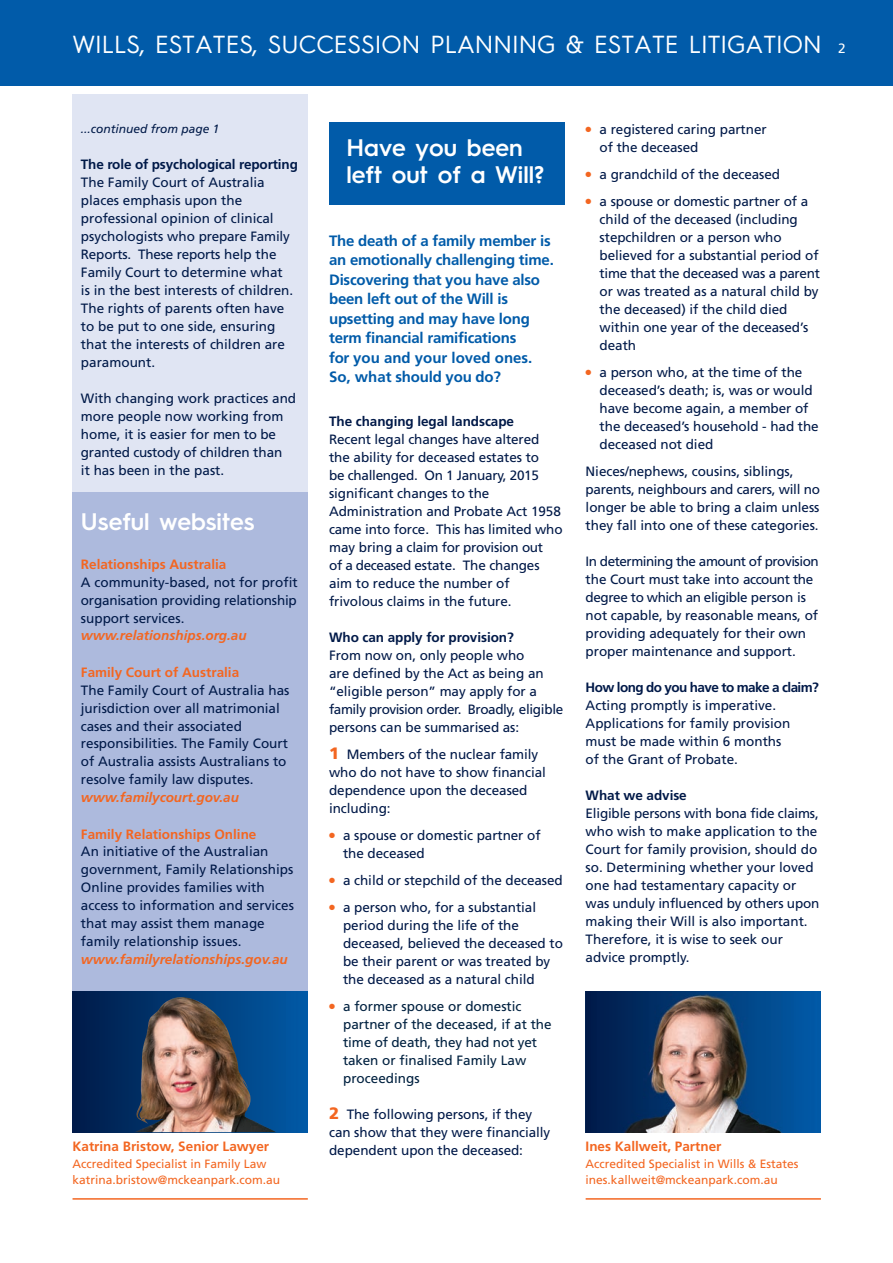
<style>
.page{position:relative;width:893px;height:1263px;background:#fff}
.page>*{position:absolute;margin:0;border:0;box-sizing:border-box;transform-origin:0 0}
.t1{font:24.75px "Hurme Geometric Sans 3";color:#fff}
.t2{font:600 24px/27px "Hurme Geometric Sans 3";color:#fff}
.t3{font:700 15px/19.5px "Frutiger";letter-spacing:-.015em;color:#015ba9}
.t4{font:13.5px/18px "Frutiger";letter-spacing:-.005em;color:#001948}
.t5{font:700 13.5px "Frutiger";color:#f36621}
.t6{font:13.5px/18px "Frutiger";color:#002140}
.t7{font:700 13.5px "Frutiger";letter-spacing:-.005em;color:#001948}
.t8{font:italic 700 13.5px "Frutiger";color:#f36621}
.t9{font:700 13.5px "Frutiger";letter-spacing:-.045em;color:#001948}
.t10{font:13.5px "Frutiger";color:#fff}
.t11{font:12px/16.5px "Frutiger";color:#f36621}
.t12{font:italic 12px "Frutiger";color:#001948}
.s1{font-weight:900;font-size:16.5px;color:#f36621}
.s2{color:#f36621}
</style>
<div class="page">
<div style="left:72px;top:492px;width:235px;height:639px;background:#adbadd"></div>
<div style="left:72px;top:95px;width:235px;height:397px;background:#e0e5f3"></div>
<div style="left:0;top:0;width:893px;height:85px;background:#015ba9"></div>
<div style="left:586px;top:992px;width:235px;height:140px;background:#0157a3"></div>
<img style="left:586px;top:992px;width:205px;height:140px">
<hr style="left:586px;top:1198px;width:235px;height:2px;background:#f36621">
<div style="left:73px;top:992px;width:235px;height:140px;background:linear-gradient(to right,#001b48,#015aa6)"></div>
<img style="left:134px;top:997px;width:142px;height:135px">
<hr style="left:73px;top:1198px;width:235px;height:2px;background:#f36621">
<div style="left:329px;top:122px;width:235px;height:83px;background:#015ba9"></div>
<h1 class="t1" style="left:73px;top:35px;width:751px">WILLS, ESTATES, SUCCESSION PLANNING &amp; ESTATE LITIGATION</h1>
<p class="t10" style="left:838px;top:42px;width:9px">2</p>
<p class="t12" style="left:81px;top:124px;width:140px">...continued from page 1</p>
<p class="t7" style="left:81px;top:159px;width:218px">The role of psychological reporting</p>
<p class="t4" style="left:81px;top:175px;width:214px">The Family Court of Australia places emphasis upon the professional opinion of clinical psychologists who prepare Family<br>Reports. These reports help the<br>Family Court to determine what is in the best interests of children.<br>The rights of parents often have to be put to one side, ensuring that the interests of children are paramount.</p>
<p class="t4" style="left:81px;top:391px;width:217px">With changing work practices and more people now working from home, it is easier for men to be granted custody of children than<br>it has been in the past.</p>
<h2 class="t2" style="left:81px;top:510px;width:175px">Useful websites</h2>
<p class="t5" style="left:81px;top:558px;width:147px">Relationships Australia</p>
<p class="t4" style="left:81px;top:574px;width:218px;text-align:justify">A community-based, not for profit organisation providing relationship support services.</p>
<p class="t8" style="left:81px;top:630px;width:167px">www.relationships.org.au</p>
<p class="t5" style="left:81px;top:666px;width:160px">Family Court of Australia</p>
<p class="t4" style="left:81px;top:682px;width:210px">The Family Court of Australia has jurisdiction over all matrimonial cases and their associated responsibilities. The Family Court of Australia assists Australians to resolve family law disputes.</p>
<p class="t8" style="left:81px;top:792px;width:160px">www.familycourt.gov.au</p>
<p class="t5" style="left:81px;top:828px;width:177px">Family Relationships Online</p>
<p class="t4" style="left:81px;top:844px;width:215px">An initiative of the Australian government, Family Relationships<br>Online provides families with access to information and services that may assist them manage family relationship issues.</p>
<p class="t8" style="left:81px;top:954px;width:208px">www.familyrelationships.gov.au</p>
<p class="t5" style="left:73px;top:1141px;width:198px">Katrina Bristow, Senior Lawyer</p>
<p class="t11" style="left:73px;top:1156px;width:209px">Accredited Specialist in Family Law katrina.bristow@mckeanpark.com.au</p>
<h2 class="t2" style="left:346px;top:136px;width:199px">Have you been left out of a Will?</h2>
<p class="t3" style="left:329px;top:232px;width:226px">The death of a family member is an emotionally challenging time.<br>Discovering that you have also been left out of the Will is upsetting and may have long term financial ramifications<br>for you and your loved ones.<br>So, what should you do?</p>
<p class="t7" style="left:329px;top:416px;width:186px">The changing legal landscape</p>
<p class="t4" style="left:329px;top:431px;width:235px">Recent legal changes have altered the ability for deceased estates to<br>be challenged. On 1 January, 2015 significant changes to the<br>Administration and Probate Act 1958 came into force. This has limited who may bring a claim for provision out<br>of a deceased estate. The changes aim to reduce the number of frivolous claims in the future.</p>
<p class="t7" style="left:329px;top:632px;width:186px">Who can apply for provision?</p>
<p class="t4" style="left:329px;top:647px;width:236px">From now on, only people who<br>are defined by the Act as being an “eligible person” may apply for a family provision order. Broadly, eligible persons can be summarised as:</p>
<p class="t4" style="left:329px;top:746px;width:218px"><span class="s1">1</span> Members of the nuclear family who do not have to show financial dependence upon the deceased including:</p>
<p class="t4" style="left:343px;top:827px;width:199px;text-indent:-14px"><span class="s2">●</span> a spouse or domestic partner of the deceased</p>
<p class="t4" style="left:329px;top:872px;width:235px"><span class="s2">●</span> a child or stepchild of the deceased</p>
<p class="t4" style="left:343px;top:899px;width:221px;text-indent:-14px"><span class="s2">●</span> a person who, for a substantial period during the life of the deceased, believed the deceased to be their parent or was treated by the deceased as a natural child</p>
<p class="t6" style="left:343px;top:998px;width:210px;text-indent:-14px"><span class="s2">●</span> a former spouse or domestic partner of the deceased, if at the time of death, they had not yet taken or finalised Family Law proceedings</p>
<p class="t4" style="left:329px;top:1106px;width:223px"><span class="s1">2</span> The following persons, if they can show that they were financially dependent upon the deceased:</p>
<p class="t4" style="left:600px;top:121px;width:169px;text-indent:-14px"><span class="s2">●</span> a registered caring partner of the deceased</p>
<p class="t4" style="left:586px;top:166px;width:196px"><span class="s2">●</span> a grandchild of the deceased</p>
<p class="t4" style="left:600px;top:193px;width:222px;text-indent:-14px"><span class="s2">●</span> a spouse or domestic partner of a child of the deceased (including stepchildren or a person who believed for a substantial period of time that the deceased was a parent or was treated as a natural child by the deceased) if the child died within one year of the deceased’s death</p>
<p class="t4" style="left:600px;top:364px;width:221px;text-indent:-14px"><span class="s2">●</span> a person who, at the time of the deceased’s death; is, was or would have become again, a member of the deceased’s household - had the deceased not died</p>
<p class="t4" style="left:586px;top:463px;width:236px">Nieces/nephews, cousins, siblings, parents, neighbours and carers, will no longer be able to bring a claim unless they fall into one of these categories.</p>
<p class="t4" style="left:586px;top:553px;width:235px">In determining the amount of provision the Court must take into account the degree to which an eligible person is not capable, by reasonable means, of providing adequately for their own proper maintenance and support.</p>
<p class="t9" style="left:586px;top:681px;width:235px">How long do you have to make a claim?</p>
<p class="t4" style="left:586px;top:697px;width:206px">Acting promptly is imperative.<br>Applications for family provision must be made within 6 months of the Grant of Probate.</p>
<p class="t7" style="left:586px;top:789px;width:103px">What we advise</p>
<p class="t4" style="left:586px;top:805px;width:235px">Eligible persons with bona fide claims, who wish to make application to the Court for family provision, should do so. Determining whether your loved one had testamentary capacity or was unduly influenced by others upon making their Will is also important.<br>Therefore, it is wise to seek our advice promptly.</p>
<p class="t5" style="left:586px;top:1141px;width:137px">Ines Kallweit, Partner</p>
<p class="t11" style="left:586px;top:1156px;width:214px">Accredited Specialist in Wills &amp; Estates ines.kallweit@mckeanpark.com.au</p>
</div>
